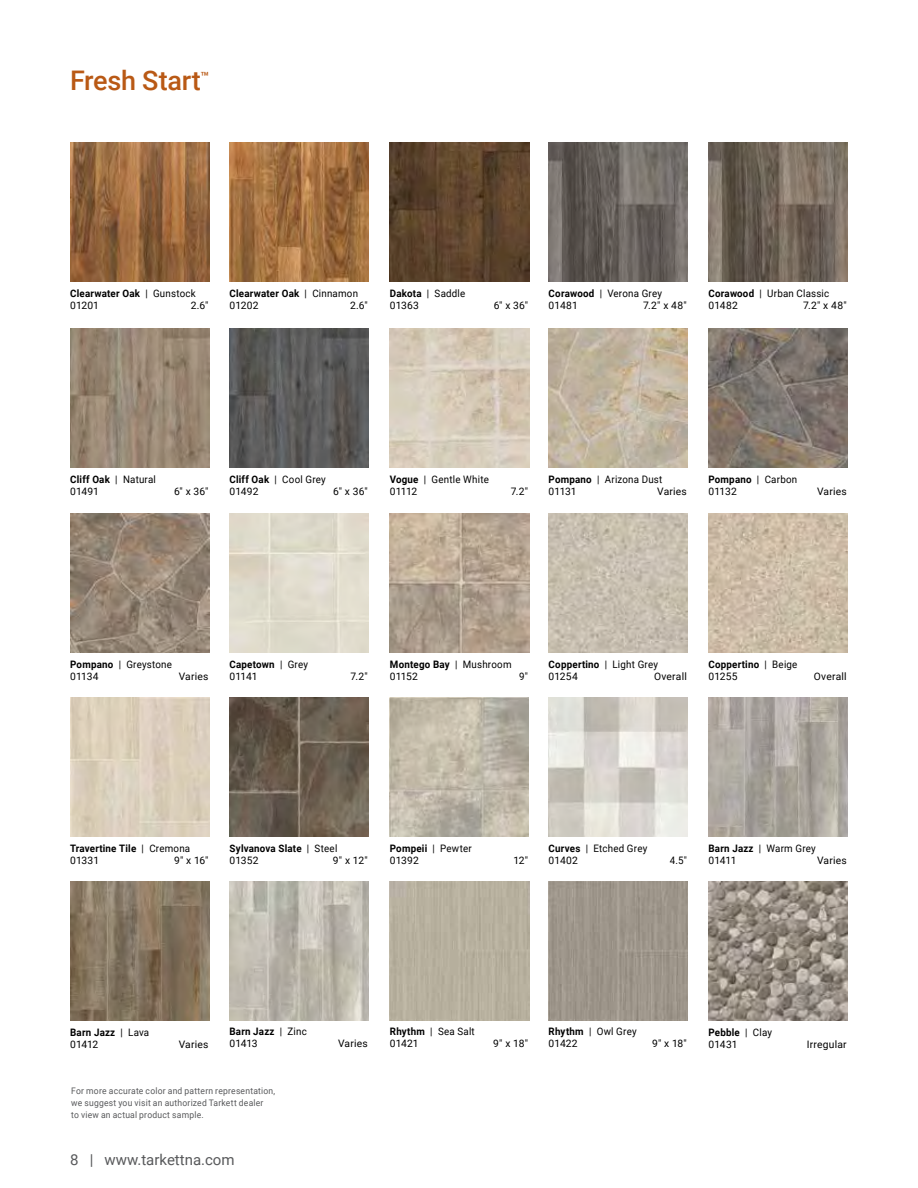
<style>
.page{position:relative;width:918px;height:1188px;background:#fff}
.page>*{position:absolute;margin:0;border:0;box-sizing:border-box;transform-origin:0 0}
.t1{font:500 27px "Roboto";letter-spacing:-.01em;color:#b95915}
.t2{font:15px "Roboto";color:#58595b}
.t3{font:10.35px/12px "Roboto";letter-spacing:.015em;color:#000;scale:.95 1}
.t4{font:10.35px "Roboto";letter-spacing:.015em;color:#000}
.t5{font:700 10.35px/12px "Roboto";letter-spacing:.02em;color:#000;scale:.95 1}
.t6{font:9px/12px "Roboto";letter-spacing:.025em;color:#58595b;scale:.95 1}
.s1{font-weight:700}
.s2{font-weight:400}
</style>
<div class="page">
<img style="left:390px;top:328px;width:139px;height:140px">
<img style="left:549px;top:328px;width:139px;height:140px">
<img style="left:708px;top:328px;width:140px;height:140px">
<img style="left:549px;top:143px;width:139px;height:139px">
<img style="left:708px;top:143px;width:140px;height:139px">
<img style="left:70px;top:328px;width:139px;height:140px">
<img style="left:230px;top:328px;width:139px;height:140px">
<img style="left:70px;top:513px;width:139px;height:139px">
<img style="left:230px;top:513px;width:139px;height:139px">
<img style="left:390px;top:513px;width:139px;height:139px">
<img style="left:230px;top:143px;width:139px;height:139px">
<img style="left:708px;top:513px;width:140px;height:139px">
<img style="left:549px;top:513px;width:139px;height:139px">
<img style="left:708px;top:881px;width:140px;height:139px">
<img style="left:70px;top:698px;width:139px;height:139px">
<img style="left:230px;top:698px;width:139px;height:139px">
<img style="left:390px;top:143px;width:139px;height:139px">
<img style="left:390px;top:698px;width:139px;height:139px">
<img style="left:549px;top:698px;width:139px;height:139px">
<img style="left:709px;top:698px;width:139px;height:139px">
<img style="left:70px;top:881px;width:139px;height:140px">
<img style="left:230px;top:881px;width:139px;height:140px">
<div style="left:390px;top:881px;width:139px;height:140px;background:#b7b09e"></div>
<img style="left:549px;top:881px;width:139px;height:140px">
<img style="left:70px;top:143px;width:139px;height:139px">
<h1 class="t1" style="left:70px;top:62px;width:140px">Fresh Start<sup>™</sup></h1>
<p class="t3" style="left:70px;top:287px;width:134px"><span class="s1">Clearwater Oak</span> | Gunstock<br>01201</p>
<p class="t4" style="left:191px;top:298px;width:19px">2.6"</p>
<p class="t3" style="left:230px;top:287px;width:137px"><span class="s1">Clearwater Oak</span> | Cinnamon<br>01202</p>
<p class="t4" style="left:350px;top:298px;width:19px">2.6"</p>
<p class="t3" style="left:390px;top:287px;width:81px"><span class="s1">Dakota</span> | Saddle<br>01363</p>
<p class="t4" style="left:494px;top:298px;width:36px">6" x 36"</p>
<p class="t3" style="left:549px;top:287px;width:121px"><span class="s1">Corawood</span> | Verona Grey<br>01481</p>
<p class="t4" style="left:643px;top:298px;width:45px">7.2" x 48"</p>
<p class="t3" style="left:708px;top:287px;width:129px"><span class="s1">Corawood</span> | Urban Classic<br>01482</p>
<p class="t4" style="left:803px;top:298px;width:45px">7.2" x 48"</p>
<p class="t3" style="left:70px;top:473px;width:92px"><span class="s1">Cliff Oak</span> | Natural<br>01491</p>
<p class="t4" style="left:174px;top:484px;width:36px">6" x 36"</p>
<p class="t3" style="left:230px;top:473px;width:103px"><span class="s1">Cliff Oak</span> | Cool Grey<br>01492</p>
<p class="t4" style="left:333px;top:484px;width:36px">6" x 36"</p>
<p class="t3" style="left:390px;top:473px;width:106px"><span class="s1">Vogue</span> | Gentle White<br>01112</p>
<p class="t4" style="left:511px;top:484px;width:19px">7.2"</p>
<p class="t3" style="left:549px;top:473px;width:121px"><span class="s1">Pompano</span> | Arizona Dust<br>01131</p>
<p class="t4" style="left:657px;top:484px;width:31px">Varies</p>
<p class="t3" style="left:708px;top:473px;width:95px"><span class="s1">Pompano</span> | Carbon<br>01132</p>
<p class="t4" style="left:817px;top:484px;width:31px">Varies</p>
<p class="t3" style="left:70px;top:658px;width:109px"><span class="s1">Pompano</span> | Greystone<br>01134</p>
<p class="t4" style="left:179px;top:669px;width:31px">Varies</p>
<p class="t3" style="left:230px;top:658px;width:84px"><span class="s1">Capetown</span> | Grey<br>01141</p>
<p class="t4" style="left:350px;top:669px;width:19px">7.2"</p>
<p class="t3" style="left:390px;top:658px;width:130px"><span class="s1">Montego Bay</span> | Mushroom<br>01152</p>
<p class="t3" style="left:519px;top:670px;width:11px">9"</p>
<p class="t3" style="left:549px;top:658px;width:117px"><span class="s1">Coppertino</span> | Light Grey<br>01254</p>
<p class="t4" style="left:654px;top:669px;width:34px">Overall</p>
<p class="t3" style="left:708px;top:658px;width:95px"><span class="s1">Coppertino</span> | Beige<br>01255</p>
<p class="t4" style="left:814px;top:669px;width:34px">Overall</p>
<p class="t5" style="left:70px;top:842px;width:128px">Travertine Tile <span class="s2">| Cremona<br>01331</span></p>
<p class="t4" style="left:174px;top:853px;width:36px">9" x 16"</p>
<p class="t5" style="left:230px;top:842px;width:115px">Sylvanova Slate <span class="s2">| Steel<br>01352</span></p>
<p class="t4" style="left:333px;top:853px;width:36px">9" x 12"</p>
<p class="t3" style="left:390px;top:842px;width:88px"><span class="s1">Pompeii</span> | Pewter<br>01392</p>
<p class="t4" style="left:513px;top:853px;width:16px">12"</p>
<p class="t3" style="left:549px;top:842px;width:105px"><span class="s1">Curves</span> | Etched Grey<br>01402</p>
<p class="t3" style="left:670px;top:854px;width:20px">4.5"</p>
<p class="t3" style="left:709px;top:842px;width:114px"><span class="s1">Barn Jazz</span> | Warm Grey<br>01411</p>
<p class="t4" style="left:817px;top:853px;width:31px">Varies</p>
<p class="t3" style="left:70px;top:1026px;width:85px"><span class="s1">Barn Jazz</span> | Lava<br>01412</p>
<p class="t4" style="left:179px;top:1037px;width:31px">Varies</p>
<p class="t3" style="left:230px;top:1025px;width:83px"><span class="s1">Barn Jazz</span> | Zinc<br>01413</p>
<p class="t4" style="left:338px;top:1036px;width:31px">Varies</p>
<p class="t6" style="left:71px;top:1084px;width:216px">For more accurate color and pattern representation, we suggest you visit an authorized Tarkett dealer<br>to view an actual product sample.</p>
<h2 class="t2" style="left:70px;top:1149px;width:166px">8 | www.tarkettna.com</h2>
<p class="t3" style="left:390px;top:1025px;width:91px"><span class="s1">Rhythm</span> | Sea Salt<br>01421</p>
<p class="t4" style="left:493px;top:1036px;width:36px">9" x 18"</p>
<p class="t3" style="left:549px;top:1025px;width:94px"><span class="s1">Rhythm</span> | Owl Grey<br>01422</p>
<p class="t4" style="left:652px;top:1036px;width:36px">9" x 18"</p>
<p class="t3" style="left:708px;top:1026px;width:68px"><span class="s1">Pebble</span> | Clay<br>01431</p>
<p class="t4" style="left:807px;top:1037px;width:41px">Irregular</p>
</div>
